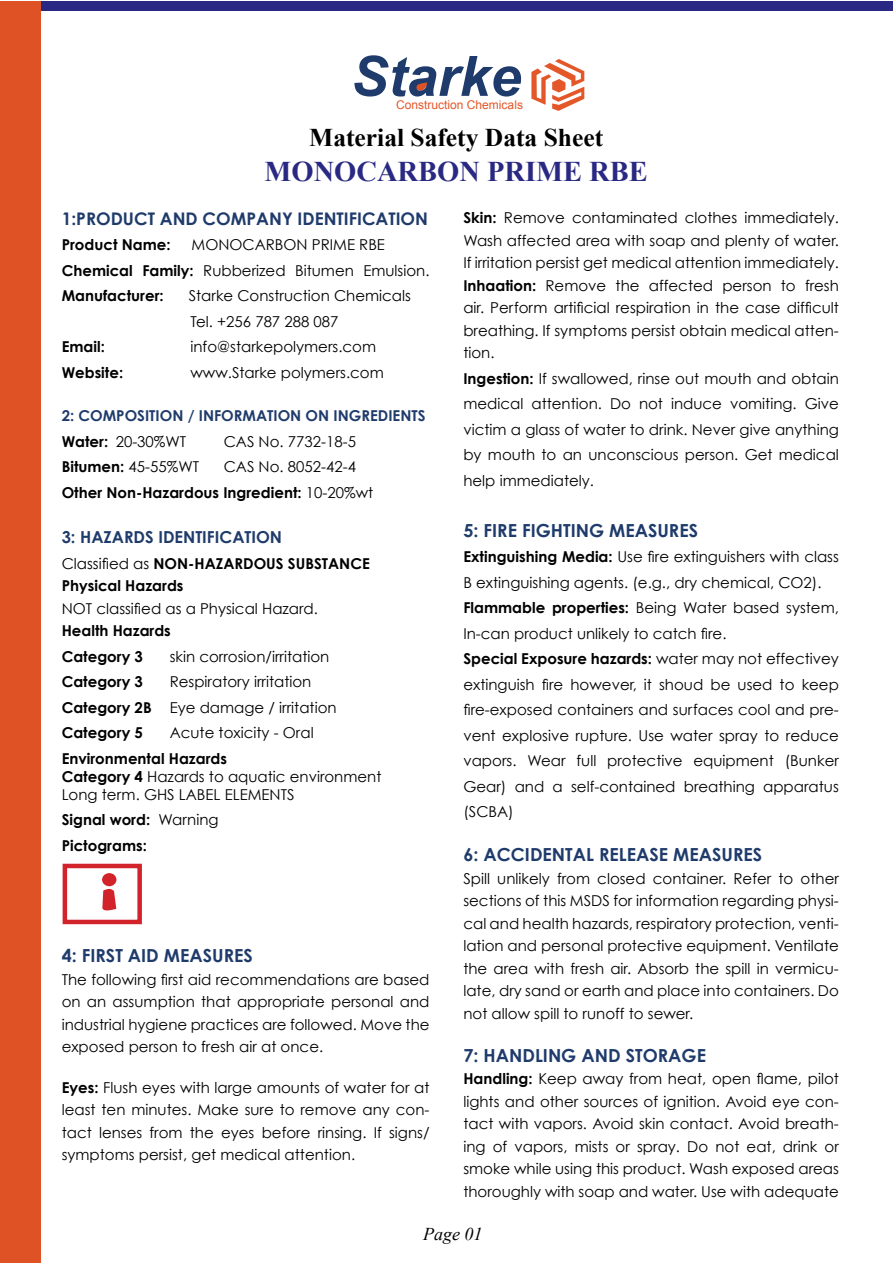
<style>
.page{position:relative;width:893px;height:1263px;background:#fff}
.page>*{position:absolute;margin:0;border:0;box-sizing:border-box;transform-origin:0 0}
.t1{font:italic 700 55.65px "Arial";color:#1f3b6b}
.t2{font:700 28.5px "Times New Roman";color:#292983}
.t3{font:700 25.5px "Times New Roman";color:#000}
.t4{font:700 18px "Century Gothic";color:#1f3b6b}
.t5{font:italic 18px "Times New Roman";color:#000}
.t6{font:700 17.4px "Century Gothic";color:#1f3b6b}
.t7{font:700 16.5px "Century Gothic";color:#1f3b6b}
.t8{font:15px/22.5px "Century Gothic";color:#000;text-align:justify}
.t9{font:700 15px/25.5px "Century Gothic";color:#000}
.t10{font:700 15px/25.5px "Century Gothic";color:#1f3b6b}
.t11{font:12px "Arial";color:#e35729}
.s1{font-weight:700}
.s2{color:#000}
.s3{font-weight:400;color:#000}
.s4{font-weight:400}
</style>
<div class="page">
<svg style="left:415px;top:82px;width:13px;height:9px"></svg>
<svg style="left:531px;top:59px;width:53px;height:52px"></svg>
<div style="left:0;top:1px;width:893px;height:9px;background:#292983"></div>
<div style="left:0;top:1px;width:40px;height:1262px;background:#de5226"></div>
<div style="left:63px;top:864px;width:79px;height:60px;border:4px solid #d2232a"></div>
<div style="left:102px;top:873px;width:14px;height:13px;background:#d2232a;border-radius:50%"></div>
<svg style="left:102px;top:886px;width:14px;height:25px"></svg>
<h1 class="t1" style="left:351px;top:39px;width:172px">Starke</h1>
<p class="t11" style="left:396px;top:97px;width:129px">Construction Chemicals</p>
<h3 class="t3" style="left:309px;top:120px;width:295px">Material Safety Data Sheet</h3>
<h2 class="t2" style="left:265px;top:151px;width:385px">MONOCARBON PRIME RBE</h2>
<p class="t8" style="left:463px;top:206px;width:377px"><span class="s1">Skin:</span> Remove contaminated clothes immediately.<br>Wash affected area with soap and plenty of water.<br>If irritation persist get medical attention immediately.<br><span class="s1">Inhaation:</span> Remove the affected person to fresh air. Perform artificial respiration in the case difficult breathing. If symptoms persist obtain medical atten&shy;tion.</p>
<p class="t8" style="left:463px;top:365px;width:377px;line-height:25.5px"><span class="s1">Ingestion:</span> If swallowed, rinse out mouth and obtain medical attention. Do not induce vomiting. Give victim a glass of water to drink. Never give anything by mouth to an unconscious person. Get medical help immediately.</p>
<p class="t4" style="left:463px;top:519px;width:236px">5: FIRE FIGHTING MEASURES</p>
<p class="t8" style="left:463px;top:544px;width:377px;line-height:25.5px;text-align:left"><span class="s1">Extinguishing Media:</span> Use fire extinguishers with class B extinguishing agents. (e.g., dry chemical, CO2).<br><span class="s1">Flammable properties:</span> Being Water based system, In-can product unlikely to catch fire.<br><span class="s1">Special Exposure hazards:</span> water may not effectivey extinguish fire however, it shoud be used to keep fire-exposed containers and surfaces cool and pre&shy;vent explosive rupture. Use water spray to reduce vapors. Wear full protective equipment (Bunker Gear) and a self-contained breathing apparatus (SCBA)</p>
<p class="t4" style="left:463px;top:843px;width:300px">6: ACCIDENTAL RELEASE MEASURES</p>
<p class="t8" style="left:463px;top:867px;width:377px">Spill unlikely from closed container. Refer to other sections of this MSDS for information regarding physi&shy;cal and health hazards, respiratory protection, venti&shy;lation and personal protective equipment. Ventilate the area with fresh air. Absorb the spill in vermicu&shy;late, dry sand or earth and place into containers. Do not allow spill to runoff to sewer.</p>
<p class="t4" style="left:463px;top:1044px;width:244px">7: HANDLING AND STORAGE</p>
<p class="t8" style="left:463px;top:1067px;width:377px"><span class="s1">Handling:</span> Keep away from heat, open flame, pilot lights and other sources of ignition. Avoid eye con&shy;tact with vapors. Avoid skin contact. Avoid breath&shy;ing of vapors, mists or spray. Do not eat, drink or smoke while using this product. Wash exposed areas thoroughly with soap and water. Use with adequate</p>
<p class="t5" style="left:423px;top:1222px;width:61px">Page 01</p>
<p class="t6" style="left:62px;top:208px;width:368px">1:PRODUCT AND COMPANY IDENTIFICATION</p>
<p class="t9" style="left:62px;top:232px;width:110px">Product Name:</p>
<p class="t8" style="left:62px;top:232px;width:369px;line-height:25.5px;text-align:left;text-indent:130px">MONOCARBON PRIME RBE<br><span class="s1">Chemical Family:</span> Rubberized Bitumen Emulsion.<br><span class="s1">Manufacturer:</span></p>
<p class="t8" style="left:189px;top:283px;width:224px;line-height:25.5px">Starke Construction Chemicals<br>Tel. +256 787 288 087</p>
<p class="t9" style="left:62px;top:334px;width:45px">Email:</p>
<p class="t8" style="left:190px;top:335px;width:187px">info@starkepolymers.com</p>
<p class="t9" style="left:62px;top:359px;width:63px">Website:</p>
<p class="t8" style="left:190px;top:361px;width:195px">www.Starke polymers.com</p>
<p class="t10" style="left:62px;top:403px;width:365px">2: COMPOSITION / INFORMATION ON INGREDIENTS<br><span class="s2">Water:</span> <span class="s3">20-30%WT</span></p>
<p class="t8" style="left:224px;top:430px;width:134px">CAS No. 7732-18-5</p>
<p class="t9" style="left:62px;top:454px;width:139px">Bitumen: <span class="s4">45-55%WT</span></p>
<p class="t9" style="left:62px;top:454px;width:313px;text-indent:162px"><span class="s4">CAS No. 8052-42-4<br></span>Other Non-Hazardous Ingredient: <span class="s4">10-20%wt</span></p>
<p class="t7" style="left:62px;top:527px;width:222px">3: HAZARDS IDENTIFICATION</p>
<p class="t9" style="left:62px;top:552px;width:310px;line-height:22.5px"><span class="s4">Classified as</span> NON-HAZARDOUS SUBSTANCE<br>Physical Hazards</p>
<p class="t8" style="left:62px;top:597px;width:258px">NOT classified as a Physical Hazard.</p>
<p class="t9" style="left:62px;top:618px;width:111px">Health Hazards<br>Category 3</p>
<p class="t8" style="left:170px;top:645px;width:161px">skin corrosion/irritation</p>
<p class="t8" style="left:62px;top:669px;width:276px;line-height:25.5px;text-align:left;text-indent:108px">Respiratory irritation<br><span class="s1">Category 2B</span> Eye damage / irritation<br><span class="s1">Category 5</span></p>
<p class="t9" style="left:62px;top:669px;width:83px">Category 3</p>
<p class="t8" style="left:170px;top:721px;width:145px">Acute toxicity - Oral</p>
<p class="t8" style="left:62px;top:749px;width:321px;line-height:18px;text-align:left"><span class="s1">Environmental Hazards<br>Category 4</span> Hazards to aquatic environment<br>Long term. GHS LABEL ELEMENTS</p>
<p class="t9" style="left:62px;top:807px;width:159px">Signal word: <span class="s4">Warning<br></span>Pictograms:</p>
<p class="t4" style="left:62px;top:944px;width:193px">4: FIRST AID MEASURES</p>
<p class="t8" style="left:62px;top:968px;width:369px">The following first aid recommendations are based on an assumption that appropriate personal and industrial hygiene practices are followed. Move the exposed person to fresh air at once.</p>
<p class="t8" style="left:62px;top:1076px;width:369px"><span class="s1">Eyes:</span> Flush eyes with large amounts of water for at least ten minutes. Make sure to remove any con&shy;tact lenses from the eyes before rinsing. If signs/ symptoms persist, get medical attention.</p>
</div>
